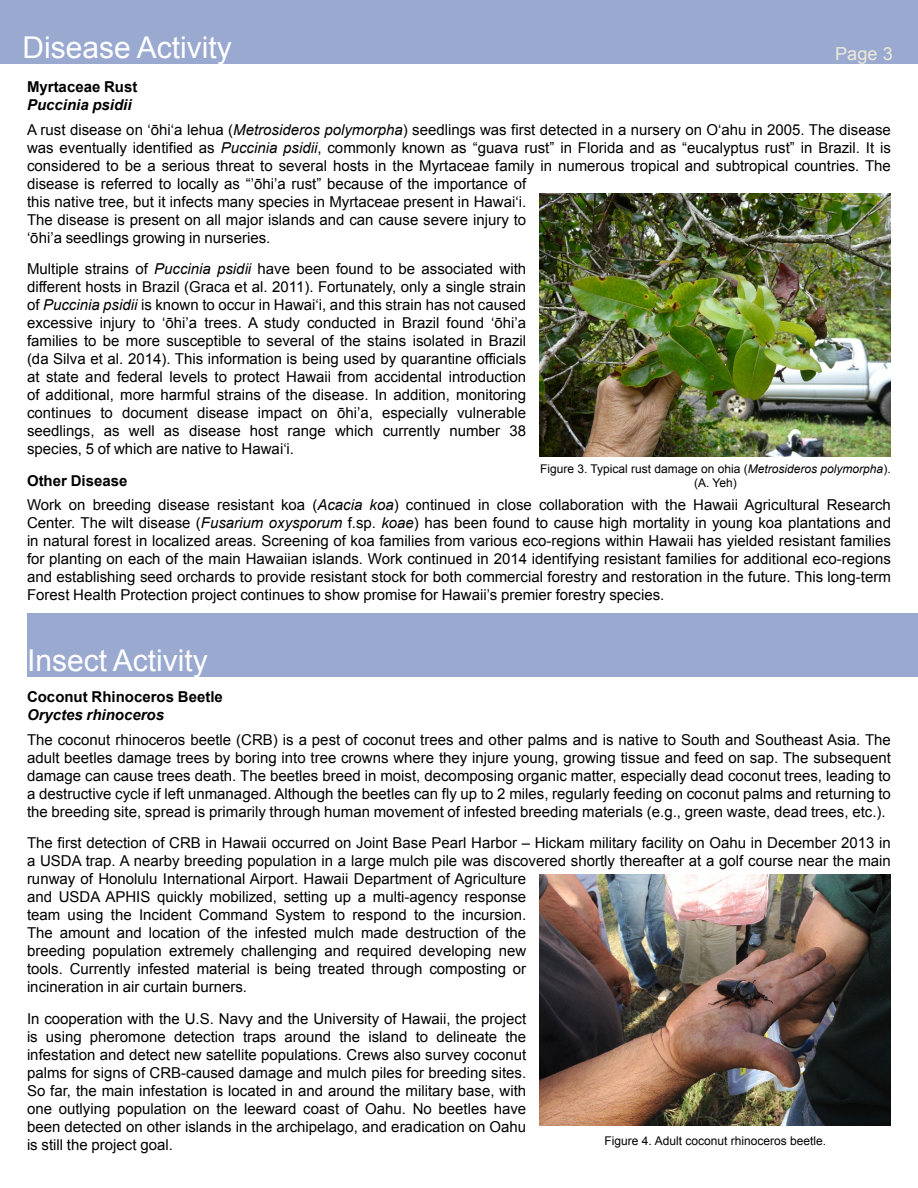
<style>
.page{position:relative;width:918px;height:1188px;background:#fff}
.page>*{position:absolute;margin:0;border:0;box-sizing:border-box;transform-origin:0 0}
.t1{font:30px "Arial";color:#fff}
.t2{font:18px "Arial";color:#eceada}
.t3{font:15px/18px "Arial";color:#000;text-align:justify}
.t4{font:700 15px "Arial";color:#000}
.t5{font:italic 700 15px "Arial";color:#000}
.t6{font:12px/14.4px "Arial";color:#000;text-align:center}
.s1{font-style:italic}
</style>
<div class="page">
<div style="left:0;top:0;width:918px;height:64px;background:#9aa9d0"></div>
<img style="left:540px;top:194px;width:351px;height:263px">
<img style="left:540px;top:874px;width:351px;height:251px">
<div style="left:27px;top:613px;width:891px;height:64px;background:#9aa9d0"></div>
<p class="t1" style="left:22px;top:28px;width:211px">Disease Activity</p>
<p class="t2" style="left:835px;top:42px;width:59px">Page 3</p>
<p class="t4" style="left:27px;top:77px;width:112px">Myrtaceae Rust</p>
<p class="t5" style="left:27px;top:95px;width:106px">Puccinia psidii</p>
<p class="t3" style="left:27px;top:121px;width:865px;text-align:left">A rust disease on ‘ōhi‘a lehua (<span class="s1">Metrosideros polymorpha</span>) seedlings was first detected in a nursery on O‘ahu in 2005. The disease was eventually identified as <span class="s1">Puccinia psidii</span>, commonly known as “guava rust” in Florida and as “eucalyptus rust” in Brazil. It is considered to be a serious threat to several hosts in the Myrtaceae family in numerous tropical and subtropical countries. The disease is referred to locally as “’ōhi’a rust” because of the importance of<br>this native tree, but it infects many species in Myrtaceae present in Hawai‘i.<br>The disease is present on all major islands and can cause severe injury to<br>‘ōhi’a seedlings growing in nurseries.</p>
<p class="t3" style="left:27px;top:260px;width:501px">Multiple strains of <span class="s1">Puccinia psidii</span> have been found to be associated with different hosts in Brazil (Graca et al. 2011). Fortunately, only a single strain of <span class="s1">Puccinia psidii</span> is known to occur in Hawai‘i, and this strain has not caused excessive injury to ‘ōhi’a trees. A study conducted in Brazil found ‘ōhi’a families to be more susceptible to several of the stains isolated in Brazil (da Silva et al. 2014). This information is being used by quarantine officials at state and federal levels to protect Hawaii from accidental introduction of additional, more harmful strains of the disease. In addition, monitoring continues to document disease impact on ōhi’a, especially vulnerable seedlings, as well as disease host range which currently number 38 species, 5 of which are native to Hawai‘i.</p>
<p class="t4" style="left:27px;top:470px;width:102px">Other Disease</p>
<p class="t3" style="left:27px;top:496px;width:866px">Work on breeding disease resistant koa (<span class="s1">Acacia koa</span>) continued in close collaboration with the Hawaii Agricultural Research Center. The wilt disease (<span class="s1">Fusarium oxysporum</span> f.sp. <span class="s1">koae</span>) has been found to cause high mortality in young koa plantations and in natural forest in localized areas. Screening of koa families from various eco-regions within Hawaii has yielded resistant families for planting on each of the main Hawaiian islands. Work continued in 2014 identifying resistant families for additional eco-regions and establishing seed orchards to provide resistant stock for both commercial forestry and restoration in the future. This long-term Forest Health Protection project continues to show promise for Hawaii’s premier forestry species.</p>
<p class="t6" style="left:540px;top:462px;width:352px">Figure 3. Typical rust damage on ohia (<span class="s1">Metrosideros polymorpha</span>). (A. Yeh)</p>
<p class="t1" style="left:27px;top:641px;width:182px">Insect Activity</p>
<p class="t4" style="left:27px;top:687px;width:197px">Coconut Rhinoceros Beetle</p>
<p class="t5" style="left:27px;top:705px;width:139px">Oryctes rhinoceros</p>
<p class="t3" style="left:27px;top:730px;width:865px">The coconut rhinoceros beetle (CRB) is a pest of coconut trees and other palms and is native to South and Southeast Asia. The adult beetles damage trees by boring into tree crowns where they injure young, growing tissue and feed on sap. The subsequent damage can cause trees death. The beetles breed in moist, decomposing organic matter, especially dead coconut trees, leading to a destructive cycle if left unmanaged. Although the beetles can fly up to 2 miles, regularly feeding on coconut palms and returning to the breeding site, spread is primarily through human movement of infested breeding materials (e.g., green waste, dead trees, etc.).</p>
<p class="t3" style="left:27px;top:834px;width:865px;text-align:left">The first detection of CRB in Hawaii occurred on Joint Base Pearl Harbor – Hickam military facility on Oahu in December 2013 in a USDA trap. A nearby breeding population in a large mulch pile was discovered shortly thereafter at a golf course near the main runway of Honolulu International Airport. Hawaii Department of Agriculture<br>and USDA APHIS quickly mobilized, setting up a multi-agency response<br>team using the Incident Command System to respond to the incursion.<br>The amount and location of the infested mulch made destruction of the<br>breeding population extremely challenging and required developing new<br>tools. Currently infested material is being treated through composting or<br>incineration in air curtain burners.</p>
<p class="t3" style="left:27px;top:1009px;width:501px">In cooperation with the U.S. Navy and the University of Hawaii, the project is using pheromone detection traps around the island to delineate the infestation and detect new satellite populations. Crews also survey coconut palms for signs of CRB-caused damage and mulch piles for breeding sites.<br>So far, the main infestation is located in and around the military base, with one outlying population on the leeward coast of Oahu. No beetles have been detected on other islands in the archipelago, and eradication on Oahu is still the project goal.</p>
<p class="t6" style="left:605px;top:1134px;width:223px">Figure 4. Adult coconut rhinoceros beetle.</p>
</div>
